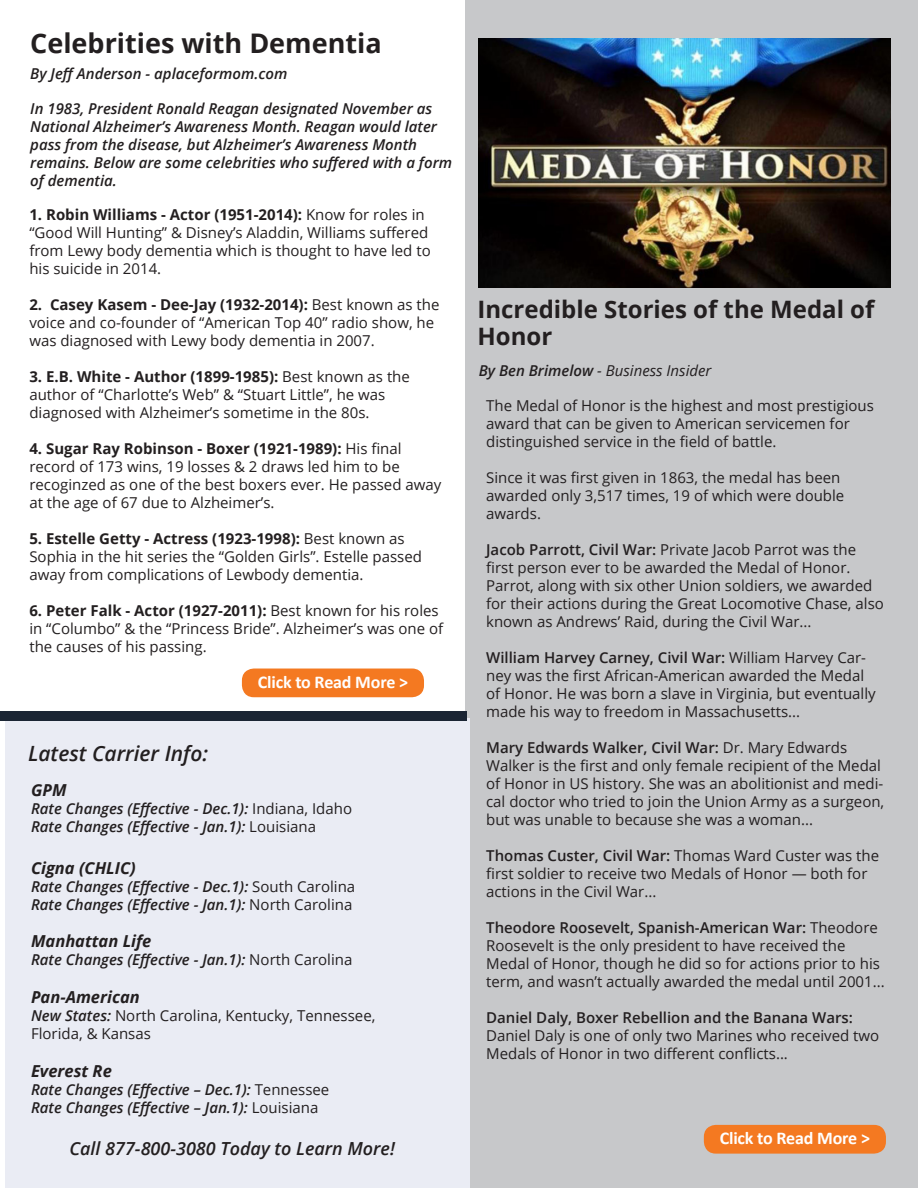
<style>
.page{position:relative;width:918px;height:1188px;background:#fff}
.page>*{position:absolute;margin:0;border:0;box-sizing:border-box;transform-origin:0 0}
.t1{font:700 27px "Open Sans";color:#231f20}
.t2{font:700 24px/27px "Open Sans";color:#231f20}
.t3{font:italic 600 21px "Open Sans";color:#231f20}
.t4{font:italic 600 18px "Open Sans";color:#231f20}
.t5{font:700 18px "Calibri";letter-spacing:-.01em;color:#fff}
.t6{font:italic 700 16.5px "Open Sans";color:#231f20}
.t7{font:15px/18px "Open Sans";color:#231f20}
.t8{font:italic 600 15px/18px "Open Sans";color:#231f20}
.t9{font:italic 15px "Open Sans";color:#231f20}
.s1{font-weight:700}
.s2{font-weight:400;font-style:normal}
.s3{font-weight:600;font-style:italic}
.s4{font-weight:600}
</style>
<div class="page">
<div style="left:465px;top:0;width:453px;height:1188px;background:#c7c8ca"></div>
<div style="left:5px;top:719px;width:465px;height:469px;background:#eaecf4"></div>
<div style="left:0;top:712px;width:467px;height:9px;background:#1b2534"></div>
<img style="left:478px;top:39px;width:413px;height:248px">
<div style="left:704px;top:1125px;width:182px;height:29px;background:#f47921;border-radius:12px"></div>
<div style="left:242px;top:669px;width:182px;height:28px;background:#f47921;border-radius:12px"></div>
<p class="t1" style="left:30px;top:24px;width:353px">Celebrities with Dementia</p>
<p class="t8" style="left:30px;top:64px;width:259px">By Jeff Anderson - aplaceformom.com</p>
<p class="t8" style="left:30px;top:99px;width:423px">In 1983, President Ronald Reagan designated November as National Alzheimer’s Awareness Month. Reagan would later pass from the disease, but Alzheimer’s Awareness Month remains. Below are some celebrities who suffered with a form of dementia.</p>
<p class="t7" style="left:29px;top:205px;width:403px"><span class="s1">1. Robin Williams - Actor (1951-2014):</span> Know for roles in “Good Will Hunting” &amp; Disney’s Aladdin, Williams suffered from Lewy body dementia which is thought to have led to his suicide in 2014.</p>
<p class="t7" style="left:29px;top:295px;width:412px"><span class="s1">2. Casey Kasem - Dee-Jay (1932-2014):</span> Best known as the voice and co-founder of “American Top 40” radio show, he was diagnosed with Lewy body dementia in 2007.</p>
<p class="t7" style="left:29px;top:367px;width:382px"><span class="s1">3. E.B. White - Author (1899-1985):</span> Best known as the author of “Charlotte’s Web” &amp; “Stuart Little”, he was diagnosed with Alzheimer’s sometime in the 80s.</p>
<p class="t7" style="left:29px;top:439px;width:414px"><span class="s1">4. Sugar Ray Robinson - Boxer (1921-1989):</span> His final record of 173 wins, 19 losses &amp; 2 draws led him to be recoginzed as one of the best boxers ever. He passed away at the age of 67 due to Alzheimer’s.</p>
<p class="t7" style="left:29px;top:529px;width:394px"><span class="s1">5. Estelle Getty - Actress (1923-1998):</span> Best known as<br>Sophia in the hit series the “Golden Girls”. Estelle passed away from complications of Lewbody dementia.</p>
<p class="t7" style="left:29px;top:601px;width:415px"><span class="s1">6. Peter Falk - Actor (1927-2011):</span> Best known for his roles in “Columbo” &amp; the “Princess Bride”. Alzheimer’s was one of the causes of his passing.</p>
<p class="t3" style="left:28px;top:739px;width:182px">Latest Carrier Info:</p>
<p class="t5" style="left:258px;top:669px;width:152px">Click to Read More &gt;</p>
<p class="t6" style="left:31px;top:779px;width:37px">GPM</p>
<p class="t8" style="left:31px;top:799px;width:323px">Rate Changes (Effective - Dec.1): <span class="s2">Indiana, Idaho</span></p>
<p class="t8" style="left:31px;top:817px;width:286px">Rate Changes (Effective - Jan.1): <span class="s2">Louisiana</span></p>
<p class="t6" style="left:31px;top:856px;width:106px">Cigna (CHLIC)</p>
<p class="t8" style="left:31px;top:877px;width:326px">Rate Changes (Effective - Dec.1): <span class="s2">South Carolina</span></p>
<p class="t8" style="left:31px;top:895px;width:323px">Rate Changes (Effective - Jan.1): <span class="s2">North Carolina</span></p>
<p class="t6" style="left:31px;top:930px;width:122px">Manhattan Life</p>
<p class="t8" style="left:31px;top:951px;width:323px">Rate Changes (Effective - Jan.1): <span class="s2">North Carolina</span></p>
<p class="t6" style="left:31px;top:986px;width:110px">Pan-American</p>
<p class="t7" style="left:31px;top:1006px;width:346px"><span class="s3">New States:</span> North Carolina, Kentucky, Tennessee,<br>Florida, &amp; Kansas</p>
<p class="t6" style="left:31px;top:1059px;width:82px">Everest Re</p>
<p class="t8" style="left:31px;top:1080px;width:300px">Rate Changes (Effective – Dec.1): <span class="s2">Tennessee</span></p>
<p class="t8" style="left:31px;top:1098px;width:289px">Rate Changes (Effective – Jan.1): <span class="s2">Louisiana</span></p>
<p class="t4" style="left:69px;top:1136px;width:327px">Call 877-800-3080 Today to Learn More!</p>
<p class="t2" style="left:478px;top:295px;width:398px">Incredible Stories of the Medal of<br>Honor</p>
<p class="t9" style="left:479px;top:361px;width:234px"><span class="s4">By Ben Brimelow</span> - Business Insider</p>
<p class="t7" style="left:486px;top:397px;width:389px">The Medal of Honor is the highest and most prestigious award that can be given to American servicemen for distinguished service in the field of battle.</p>
<p class="t7" style="left:486px;top:469px;width:360px">Since it was first given in 1863, the medal has been awarded only 3,517 times, 19 of which were double awards.</p>
<p class="t7" style="left:486px;top:541px;width:399px"><span class="s4">Jacob Parrott, Civil War:</span> Private Jacob Parrot was the first person ever to be awarded the Medal of Honor.<br>Parrot, along with six other Union soldiers, we awarded for their actions during the Great Locomotive Chase, also known as Andrews’ Raid, during the Civil War...</p>
<p class="t7" style="left:486px;top:649px;width:391px"><span class="s4">William Harvey Carney, Civil War:</span> William Harvey Car&shy;ney was the first African-American awarded the Medal of Honor. He was born a slave in Virginia, but eventually made his way to freedom in Massachusetts...</p>
<p class="t7" style="left:486px;top:739px;width:400px"><span class="s4">Mary Edwards Walker, Civil War:</span> Dr. Mary Edwards Walker is the first and only female recipient of the Medal of Honor in US history. She was an abolitionist and medi&shy;cal doctor who tried to join the Union Army as a surgeon, but was unable to because she was a woman...</p>
<p class="t7" style="left:486px;top:847px;width:394px"><span class="s4">Thomas Custer, Civil War:</span> Thomas Ward Custer was the first soldier to receive two Medals of Honor — both for actions in the Civil War...</p>
<p class="t7" style="left:486px;top:919px;width:400px"><span class="s4">Theodore Roosevelt, Spanish-American War:</span> Theodore Roosevelt is the only president to have received the Medal of Honor, though he did so for actions prior to his term, and wasn’t actually awarded the medal until 2001...</p>
<p class="t7" style="left:486px;top:1009px;width:395px"><span class="s4">Daniel Daly, Boxer Rebellion and the Banana Wars:<br></span>Daniel Daly is one of only two Marines who received two<br>Medals of Honor in two different conflicts...</p>
<p class="t5" style="left:720px;top:1125px;width:152px">Click to Read More &gt;</p>
</div>
